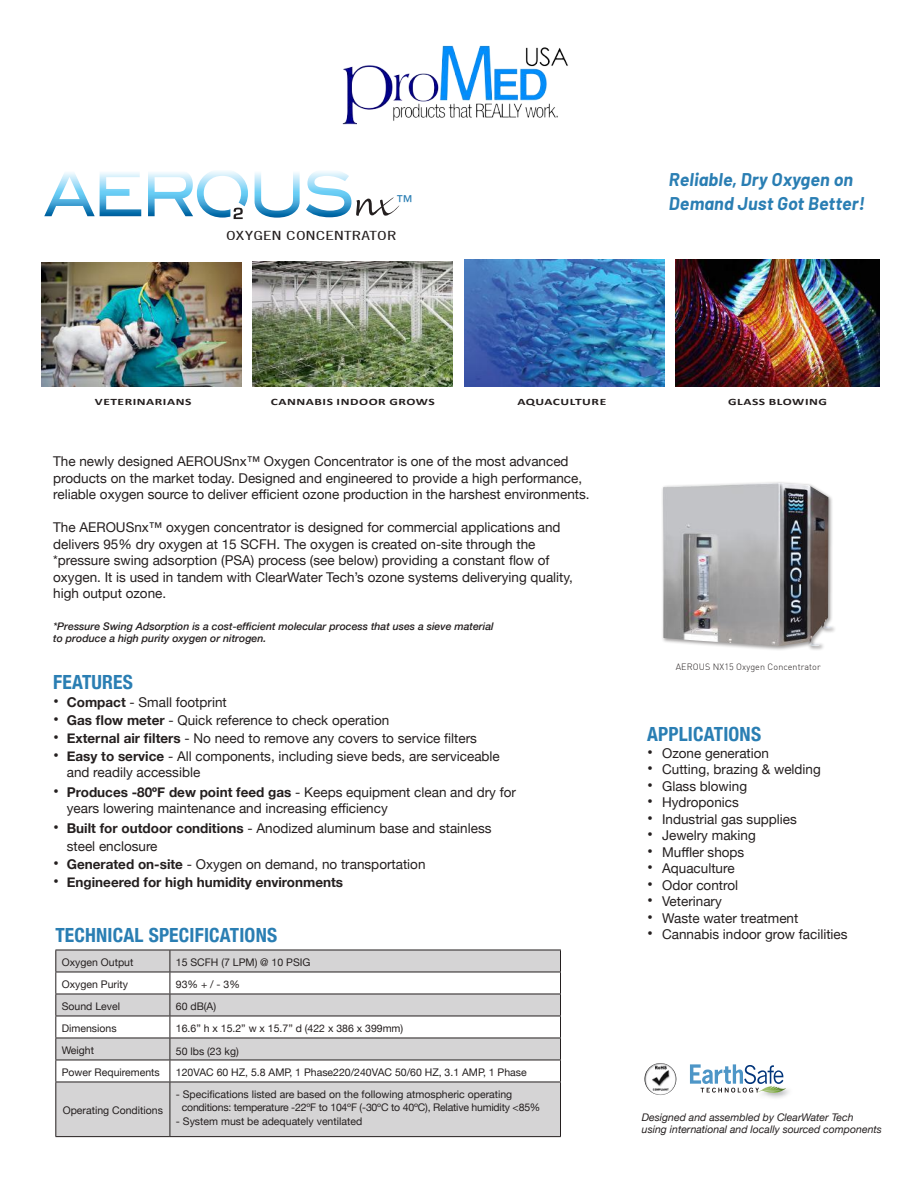
<style>
.page{position:relative;width:918px;height:1188px;background:#fff}
.page>*{position:absolute;margin:0;border:0;box-sizing:border-box;transform-origin:0 0}
.t1{font:700 condensed 19.5px "Helvetica Neue";letter-spacing:.01em;color:#2a7eb3}
.t2{font:italic 700 18px/24px "Barlow";letter-spacing:.01em;color:#2a7eb3}
.t3{font:16.5px "Helvetica Neue";color:#2a7eb3}
.t4{font:13.5px/16.5px "Helvetica Neue";color:#241f1f}
.t5{font:700 13.5px "Helvetica Neue";color:#241f1f}
.t6{font:condensed 12.75px "Trade Gothic No.18";letter-spacing:.01em;color:#241f1f;scale:1.52 1}
.t7{font:10.5px/13.5px "Helvetica Neue";color:#241f1f}
.t8{font:italic 500 10.5px/12px "Helvetica Neue";color:#241f1f}
.t9{font:italic 10.5px/12px "Helvetica Neue";color:#241f1f}
.t10{font:700 9.75px "Calibri";letter-spacing:.04em;color:#241f1f;scale:1.38 1}
.t11{font:300 9px "DIN";letter-spacing:.01em;color:#241f1f}
.s1{font-size:16.5px}
.s2{font-weight:700}
.s3{font-weight:400;font-size:16.5px}
</style>
<div class="page">
<img style="left:644px;top:1063px;width:17px;height:32px">
<svg style="left:690px;top:1064px;width:97px;height:32px"></svg>
<img style="left:675px;top:260px;width:205px;height:127px">
<img style="left:464px;top:260px;width:200px;height:127px">
<div style="left:56px;top:951px;width:504px;height:185px;background:#d5d4d5"></div>
<svg style="left:56px;top:973px;width:504px;height:109px"></svg>
<hr style="left:55px;top:950px;width:115px;height:1px;background:#241f1f">
<hr style="left:170px;top:950px;width:391px;height:1px;background:#241f1f">
<hr style="left:55px;top:972px;width:115px;height:1px;background:#241f1f">
<hr style="left:170px;top:972px;width:391px;height:1px;background:#241f1f">
<hr style="left:55px;top:994px;width:115px;height:1px;background:#241f1f">
<hr style="left:170px;top:994px;width:391px;height:1px;background:#241f1f">
<hr style="left:55px;top:1016px;width:115px;height:1px;background:#241f1f">
<hr style="left:170px;top:1016px;width:391px;height:1px;background:#241f1f">
<hr style="left:55px;top:1038px;width:115px;height:1px;background:#241f1f">
<hr style="left:170px;top:1038px;width:391px;height:1px;background:#241f1f">
<hr style="left:55px;top:1060px;width:115px;height:1px;background:#241f1f">
<svg style="left:55px;top:950px;width:1px;height:132px"></svg>
<hr style="left:170px;top:1060px;width:391px;height:1px;background:#241f1f">
<svg style="left:170px;top:950px;width:1px;height:132px"></svg>
<svg style="left:560px;top:950px;width:1px;height:132px"></svg>
<hr style="left:55px;top:1082px;width:115px;height:1px;background:#241f1f">
<hr style="left:55px;top:1082px;width:1px;height:54px;background:#241f1f">
<hr style="left:170px;top:1082px;width:391px;height:1px;background:#241f1f">
<hr style="left:170px;top:1082px;width:1px;height:54px;background:#241f1f">
<hr style="left:560px;top:1082px;width:1px;height:54px;background:#241f1f">
<hr style="left:55px;top:1136px;width:115px;height:1px;background:#241f1f">
<hr style="left:170px;top:1136px;width:391px;height:1px;background:#241f1f">
<div style="left:661px;top:481px;width:176px;height:170px;background:#241f1f;opacity:.45"></div>
<img style="left:663px;top:483px;width:169px;height:163px">
<svg style="left:44px;top:172px;width:97px;height:44px"></svg>
<svg style="left:255px;top:172px;width:45px;height:46px"></svg>
<svg style="left:148px;top:171px;width:100px;height:49px"></svg>
<svg style="left:306px;top:171px;width:94px;height:46px"></svg>
<img style="left:253px;top:262px;width:200px;height:124px">
<img style="left:42px;top:263px;width:200px;height:124px">
<img style="left:342px;top:45px;width:226px;height:80px">
<p class="t3" style="left:396px;top:189px;width:18px">™</p>
<p class="t6" style="left:226px;top:228px;width:114px">OXYGEN CONCENTRATOR</p>
<h2 class="t2" style="left:669px;top:167px;width:197px">Reliable, Dry Oxygen on<br>Demand Just Got Better!</h2>
<p class="t10" style="left:95px;top:396px;width:71px">VETERINARIANS</p>
<p class="t10" style="left:271px;top:396px;width:120px">CANNABIS INDOOR GROWS</p>
<p class="t10" style="left:517px;top:396px;width:66px">AQUACULTURE</p>
<p class="t10" style="left:728px;top:396px;width:73px">GLASS BLOWING</p>
<p class="t4" style="left:53px;top:454px;width:538px">The newly designed AEROUSnx™ Oxygen Concentrator is one of the most advanced products on the market today. Designed and engineered to provide a high performance, reliable oxygen source to deliver efficient ozone production in the harshest environments.</p>
<p class="t4" style="left:53px;top:520px;width:521px">The AEROUSnx™ oxygen concentrator is designed for commercial applications and delivers 95% dry oxygen at 15 SCFH. The oxygen is created on-site through the *pressure swing adsorption (PSA) process (see below) providing a constant flow of oxygen. It is used in tandem with ClearWater Tech’s ozone systems deliverying quality, high output ozone.</p>
<p class="t8" style="left:53px;top:619px;width:442px">*Pressure Swing Adsorption is a cost-efficient molecular process that uses a sieve material to produce a high purity oxygen or nitrogen.</p>
<h1 class="t1" style="left:53px;top:666px;width:81px">FEATURES</h1>
<p class="t4" style="left:53px;top:695px;width:175px"><span class="s1">•</span> <span class="s2">Compact</span> - Small footprint</p>
<p class="t4" style="left:53px;top:713px;width:338px"><span class="s1">•</span> <span class="s2">Gas flow meter</span> - Quick reference to check operation</p>
<p class="t4" style="left:53px;top:731px;width:425px"><span class="s1">•</span> <span class="s2">External air filters</span> - No need to remove any covers to service filters</p>
<p class="t4" style="left:67px;top:749px;width:435px;text-indent:-14px"><span class="s1">•</span> <span class="s2">Easy to service</span> - All components, including sieve beds, are serviceable and readily accessible</p>
<p class="t4" style="left:67px;top:785px;width:451px;text-indent:-14px"><span class="s1">•</span> <span class="s2">Produces -80ºF dew point feed gas</span> - Keeps equipment clean and dry for years lowering maintenance and increasing efficiency</p>
<p class="t4" style="left:67px;top:820px;width:426px;line-height:18px;text-indent:-14px"><span class="s1">•</span> <span class="s2">Built for outdoor conditions</span> - Anodized aluminum base and stainless steel enclosure</p>
<p class="t4" style="left:53px;top:857px;width:374px"><span class="s1">•</span> <span class="s2">Generated on-site</span> - Oxygen on demand, no transportation</p>
<p class="t5" style="left:53px;top:871px;width:291px"><span class="s3">•</span> Engineered for high humidity environments</p>
<h1 class="t1" style="left:55px;top:919px;width:223px">TECHNICAL SPECIFICATIONS</h1>
<p class="t7" style="left:62px;top:956px;width:73px">Oxygen Output</p>
<p class="t7" style="left:176px;top:956px;width:136px">15 SCFH (7 LPM) @ 10 PSIG</p>
<p class="t7" style="left:62px;top:978px;width:68px">Oxygen Purity</p>
<p class="t7" style="left:176px;top:978px;width:66px">93% + / - 3%</p>
<p class="t7" style="left:62px;top:1000px;width:60px">Sound Level</p>
<p class="t7" style="left:176px;top:1000px;width:42px">60 dB(A)</p>
<p class="t7" style="left:62px;top:1022px;width:56px">Dimensions</p>
<p class="t7" style="left:176px;top:1022px;width:229px">16.6” h x 15.2” w x 15.7” d (422 x 386 x 399mm)</p>
<p class="t7" style="left:62px;top:1044px;width:34px">Weight</p>
<p class="t7" style="left:176px;top:1046px;width:64px">50 lbs (23 kg)</p>
<p class="t7" style="left:62px;top:1066px;width:100px">Power Requirements</p>
<p class="t7" style="left:176px;top:1066px;width:352px">120VAC 60 HZ, 5.8 AMP, 1 Phase220/240VAC 50/60 HZ, 3.1 AMP, 1 Phase</p>
<p class="t7" style="left:63px;top:1104px;width:102px">Operating Conditions</p>
<p class="t7" style="left:182px;top:1088px;width:360px;text-indent:-6px">- Specifications listed are based on the following atmospheric operating conditions: temperature -22ºF to 104ºF (-30ºC to 40ºC), Relative humidity &lt;85%</p>
<p class="t7" style="left:176px;top:1115px;width:188px">- System must be adequately ventilated</p>
<p class="t11" style="left:676px;top:661px;width:146px">AEROUS NX15 Oxygen Concentrator</p>
<h1 class="t1" style="left:647px;top:718px;width:116px">APPLICATIONS</h1>
<p class="t4" style="left:647px;top:745px;width:124px"><span class="s1">•</span> Ozone generation</p>
<p class="t4" style="left:647px;top:762px;width:175px"><span class="s1">•</span> Cutting, brazing &amp; welding</p>
<p class="t4" style="left:647px;top:778px;width:101px"><span class="s1">•</span> Glass blowing</p>
<p class="t4" style="left:647px;top:795px;width:93px"><span class="s1">•</span> Hydroponics</p>
<p class="t4" style="left:647px;top:811px;width:151px"><span class="s1">•</span> Industrial gas supplies</p>
<p class="t4" style="left:647px;top:828px;width:110px"><span class="s1">•</span> Jewelry making</p>
<p class="t4" style="left:647px;top:844px;width:99px"><span class="s1">•</span> Muffler shops</p>
<p class="t4" style="left:647px;top:861px;width:89px"><span class="s1">•</span> Aquaculture</p>
<p class="t4" style="left:647px;top:877px;width:93px"><span class="s1">•</span> Odor control</p>
<p class="t4" style="left:647px;top:894px;width:76px"><span class="s1">•</span> Veterinary</p>
<p class="t4" style="left:647px;top:910px;width:153px"><span class="s1">•</span> Waste water treatment</p>
<p class="t4" style="left:647px;top:927px;width:202px"><span class="s1">•</span> Cannabis indoor grow facilities</p>
<p class="t9" style="left:642px;top:1112px;width:241px">Designed and assembled by ClearWater Tech<br>using international and locally sourced components</p>
</div>
